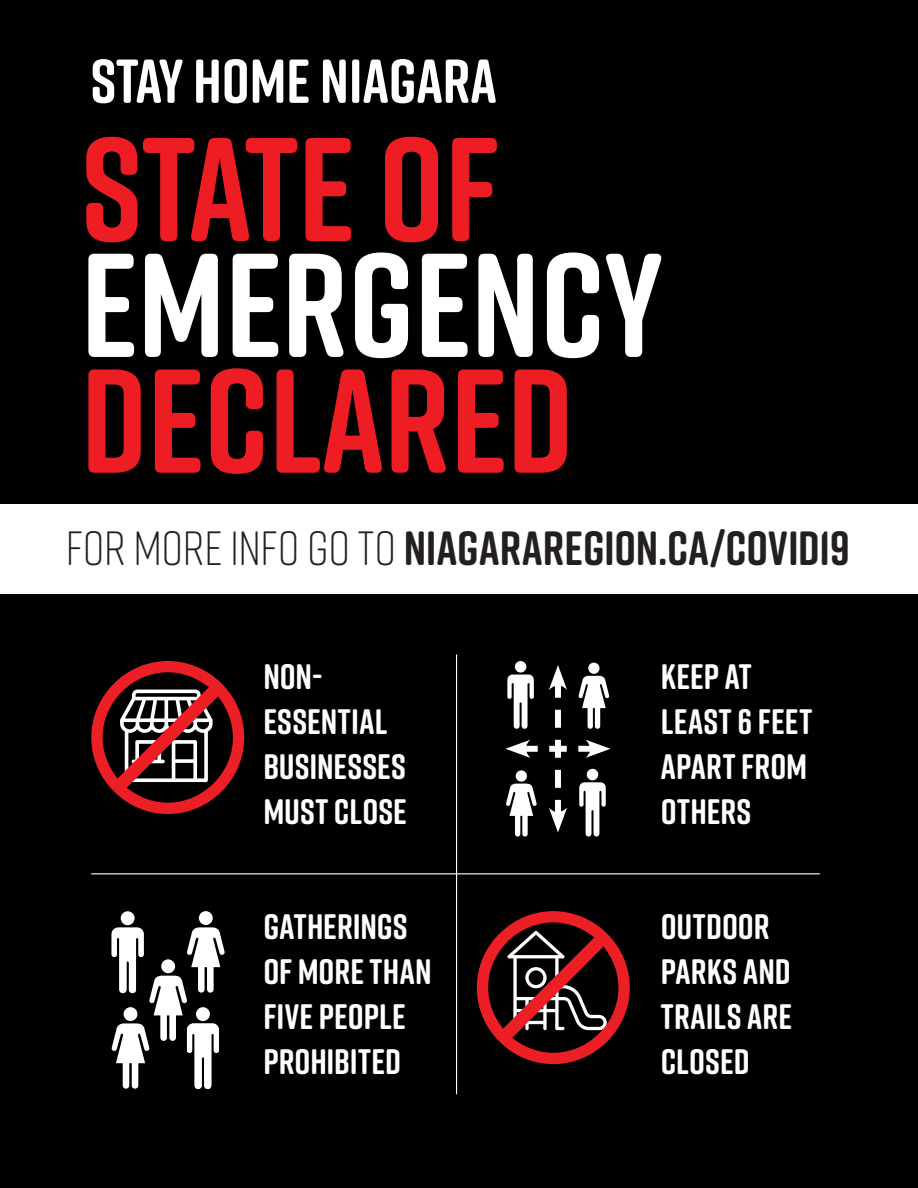
<style>
.page{position:relative;width:918px;height:1188px;background:#000}
.page>*{position:absolute;margin:0;border:0;box-sizing:border-box;transform-origin:0 0}
.t1{font:700 147.45px/115.8px "Rift Soft";color:#ee1d23}
.t2{font:700 61.95px "Rift Soft";color:#fff}
.t3{font:700 48px "Rift Soft";color:#231f20}
.t4{font:700 35.4px/45.2px "Rift Soft";letter-spacing:.005em;color:#fff}
.s1{color:#fff}
.s2{font-weight:300}
</style>
<div class="page">
<hr style="left:456px;top:654px;width:1px;height:440px;background:#fff">
<hr style="left:91px;top:873px;width:729px;height:1px;background:#fff">
<div style="left:199px;top:911px;width:14px;height:14px;background:#fff;border-radius:50%"></div>
<div style="left:121px;top:911px;width:14px;height:14px;background:#fff;border-radius:50%"></div>
<svg style="left:112px;top:927px;width:113px;height:162px"></svg>
<div style="left:124px;top:1007px;width:13px;height:14px;background:#fff;border-radius:50%"></div>
<svg style="left:477px;top:911px;width:153px;height:153px"></svg>
<svg style="left:91px;top:661px;width:153px;height:153px"></svg>
<div style="left:515px;top:661px;width:11px;height:12px;background:#fff;border-radius:50%"></div>
<svg style="left:505px;top:665px;width:106px;height:172px"></svg>
<div style="left:588px;top:663px;width:12px;height:11px;background:#fff;border-radius:50%"></div>
<div style="left:0;top:504px;width:918px;height:90px;background:#fff"></div>
<p class="t2" style="left:90px;top:37px;width:408px">STAY HOME NIAGARA</p>
<p class="t1" style="left:81px;top:129px;width:585px">STATE OF<br><span class="s1">EMERGENCY<br></span>DECLARED</p>
<p class="t3" style="left:66px;top:514px;width:786px"><span class="s2">FOR MORE INFO GO TO</span> NIAGARAREGION.CA/COVID19</p>
<p class="t4" style="left:263px;top:653px;width:145px">NON-<br>ESSENTIAL<br>BUSINESSES<br>MUST CLOSE</p>
<p class="t4" style="left:661px;top:653px;width:153px">KEEP AT<br>LEAST 6 FEET<br>APART FROM<br>OTHERS</p>
<p class="t4" style="left:263px;top:903px;width:170px">GATHERINGS<br>OF MORE THAN<br>FIVE PEOPLE<br>PROHIBITED</p>
<p class="t4" style="left:661px;top:903px;width:133px">OUTDOOR<br>PARKS AND<br>TRAILS ARE<br>CLOSED</p>
</div>
